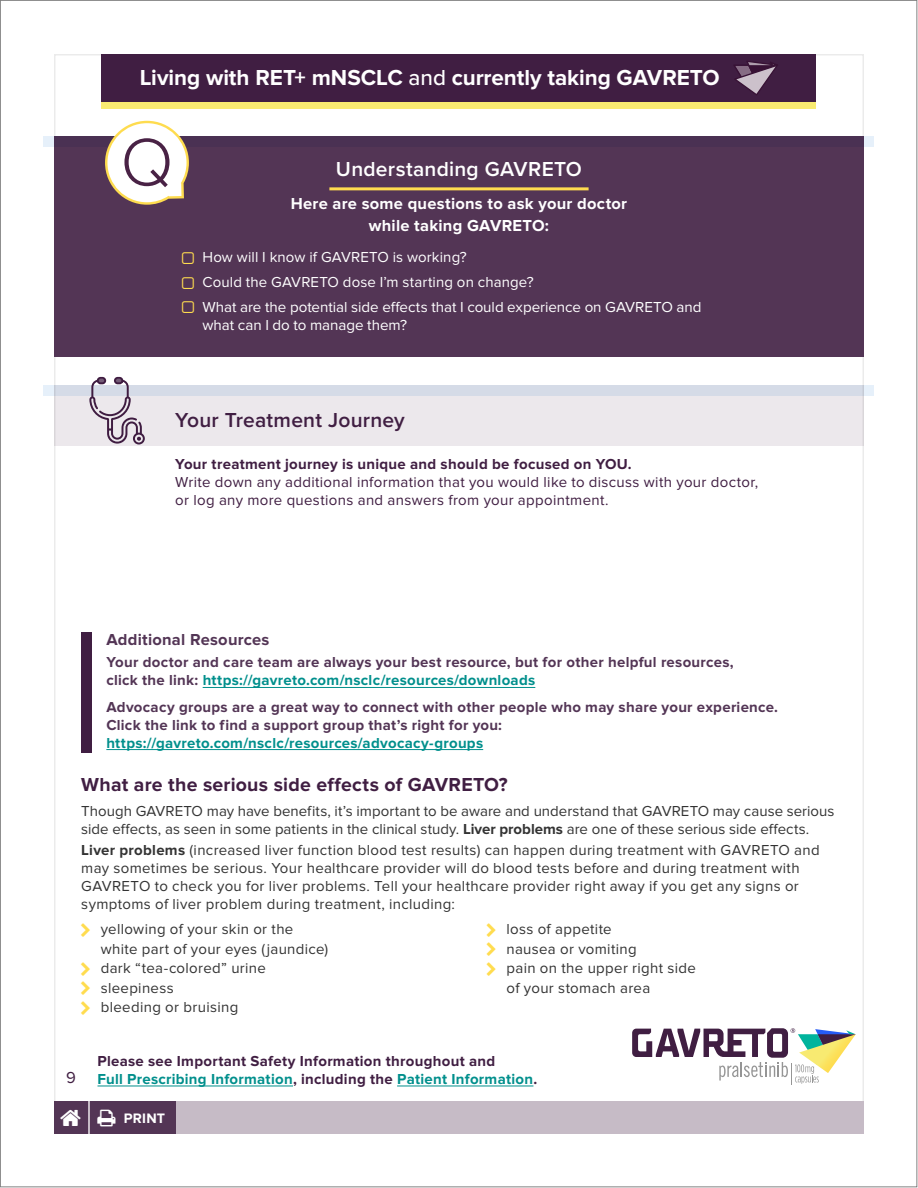
<style>
.page{position:relative;width:918px;height:1188px;background:#fff}
.page>*{position:absolute;margin:0;border:0;box-sizing:border-box;transform-origin:0 0}
.t1{font:700 22.5px "Proxima Nova";letter-spacing:-.005em;color:#fff}
.Subhead{font:600 21px "Proxima Nova";letter-spacing:.01em;color:#401e42}
.SubSuhead{font:600 21px "Proxima Nova";letter-spacing:.015em;color:#fff}
.Subhead-2{font:700 19.5px "Proxima Nova";letter-spacing:.01em;color:#401e42}
.SubSuhead-2{font:700 16.5px/21.6px "Proxima Nova";letter-spacing:.015em;color:#fff;text-align:center}
.SubSuhead-3{font:700 16.5px "Proxima Nova";letter-spacing:.015em;color:#533555}
.t2{font:16.5px "Proxima Nova";color:#401e42}
.Body{font:15px/18px "Proxima Nova";letter-spacing:.02em;color:#333}
.SubSuhead-4{font:700 15px/18px "Proxima Nova";letter-spacing:.02em;color:#533555}
.Body-2{font:15px/18px "Proxima Nova";color:#333}
.t3{font:15px/18px "Proxima Nova";color:#fff}
.Body-3{font:15px/18px "Proxima Nova";letter-spacing:.02em;color:#401e42}
.Body-4{font:700 15px/18px "Proxima Nova";letter-spacing:.02em;color:#401e42}
.SubSuhead-5{font:700 15px "Proxima Nova";letter-spacing:.02em;color:#401e42}
.t4{font:700 14.25px "Proxima Nova";letter-spacing:.015em;color:#fff}
.s1{font-weight:500}
.s2{color:#008f8c}
.s3{font-weight:700}
</style>
<div class="page">
<div style="left:44px;top:385px;width:830px;height:11px;background:#e6f0fa"></div>
<div style="left:54px;top:385px;width:810px;height:61px;background:linear-gradient(to bottom,#dee0e9,#f2ebed)"></div>
<svg style="left:89px;top:377px;width:56px;height:68px;background:#c7bfca"></svg>
<div style="left:54px;top:136px;width:810px;height:220px;background:#533555"></div>
<hr style="left:329px;top:187px;width:260px;height:3px;background:#ffdc4f">
<div style="left:54px;top:1101px;width:810px;height:33px;background:#c6bbc6"></div>
<div style="left:54px;top:1101px;width:33px;height:33px;background:#533555"></div>
<div style="left:90px;top:1101px;width:85px;height:33px;background:#533555"></div>
<hr style="left:98px;top:1086px;width:195px;height:1px;background:#008f8c">
<hr style="left:397px;top:1086px;width:136px;height:1px;background:#008f8c">
<div style="left:102px;top:54px;width:714px;height:55px;background:#f9eb71"></div>
<div style="left:102px;top:54px;width:714px;height:47px;background:#401e42"></div>
<svg style="left:734px;top:61px;width:44px;height:34px"></svg>
<hr style="left:203px;top:687px;width:332px;height:1px;background:#008f8c">
<hr style="left:106px;top:749px;width:377px;height:1px;background:#008f8c">
<div style="left:81px;top:632px;width:11px;height:121px;background:#401e42"></div>
<svg style="left:632px;top:1028px;width:224px;height:57px"></svg>
<div style="left:44px;top:136px;width:830px;height:11px;background:#4a3153"></div>
<svg style="left:105px;top:121px;width:84px;height:84px"></svg>
<p class="t1" style="left:140px;top:64px;width:581px">Living with RET+ mNSCLC <span class="s1">and</span> currently taking GAVRETO</p>
<p class="SubSuhead" style="left:336px;top:153px;width:248px">Understanding GAVRETO</p>
<p class="SubSuhead-2" style="left:291px;top:193px;width:338px">Here are some questions to ask your doctor while taking GAVRETO:</p>
<p class="t3" style="left:202px;top:249px;width:266px">How will I know if GAVRETO is working?</p>
<p class="t3" style="left:202px;top:273px;width:333px">Could the GAVRETO dose I’m starting on change?</p>
<p class="t3" style="left:202px;top:298px;width:501px">What are the potential side effects that I could experience on GAVRETO and what can I do to manage them?</p>
<p class="Subhead" style="left:175px;top:405px;width:231px">Your Treatment Journey</p>
<p class="SubSuhead-5" style="left:175px;top:455px;width:458px">Your treatment journey is unique and should be focused on YOU.</p>
<p class="Body-3" style="left:175px;top:473px;width:585px">Write down any additional information that you would like to discuss with your doctor, or log any more questions and answers from your appointment.</p>
<p class="SubSuhead-3" style="left:106px;top:630px;width:165px">Additional Resources</p>
<p class="SubSuhead-4" style="left:106px;top:654px;width:629px">Your doctor and care team are always your best resource, but for other helpful resources, click the link: <span class="s2">https://gavreto.com/nsclc/resources/downloads</span></p>
<p class="SubSuhead-4" style="left:106px;top:698px;width:673px">Advocacy groups are a great way to connect with other people who may share your experience.<br>Click the link to find a support group that’s right for you: <span class="s2">https://gavreto.com/nsclc/resources/advocacy-groups</span></p>
<p class="Subhead-2" style="left:81px;top:773px;width:428px">What are the serious side effects of GAVRETO?</p>
<p class="Body-2" style="left:81px;top:802px;width:755px">Though GAVRETO may have benefits, it’s important to be aware and understand that GAVRETO may cause serious side effects, as seen in some patients in the clinical study. <span class="s3">Liver problems</span> are one of these serious side effects.</p>
<p class="Body" style="left:81px;top:841px;width:740px"><span class="s3">Liver problems</span> (increased liver function blood test results) can happen during treatment with GAVRETO and may sometimes be serious. Your healthcare provider will do blood tests before and during treatment with GAVRETO to check you for liver problems. Tell your healthcare provider right away if you get any signs or symptoms of liver problem during treatment, including:</p>
<p class="Body" style="left:101px;top:920px;width:229px;line-height:19.5px">yellowing of your skin or the white part of your eyes (jaundice)</p>
<p class="Body" style="left:101px;top:959px;width:167px">dark “tea-colored” urine</p>
<p class="Body" style="left:101px;top:979px;width:74px">sleepiness</p>
<p class="Body" style="left:101px;top:998px;width:139px">bleeding or bruising</p>
<p class="Body" style="left:507px;top:920px;width:107px">loss of appetite</p>
<p class="Body" style="left:507px;top:940px;width:132px">nausea or vomiting</p>
<p class="Body" style="left:507px;top:959px;width:191px;line-height:19.5px">pain on the upper right side of your stomach area</p>
<p class="t2" style="left:66px;top:1068px;width:11px">9</p>
<p class="Body-4" style="left:98px;top:1052px;width:441px">Please see Important Safety Information throughout and<br><span class="s2">Full Prescribing Information</span>, including the <span class="s2">Patient Information</span>.</p>
<p class="t4" style="left:124px;top:1110px;width:43px">PRINT</p>
</div>
